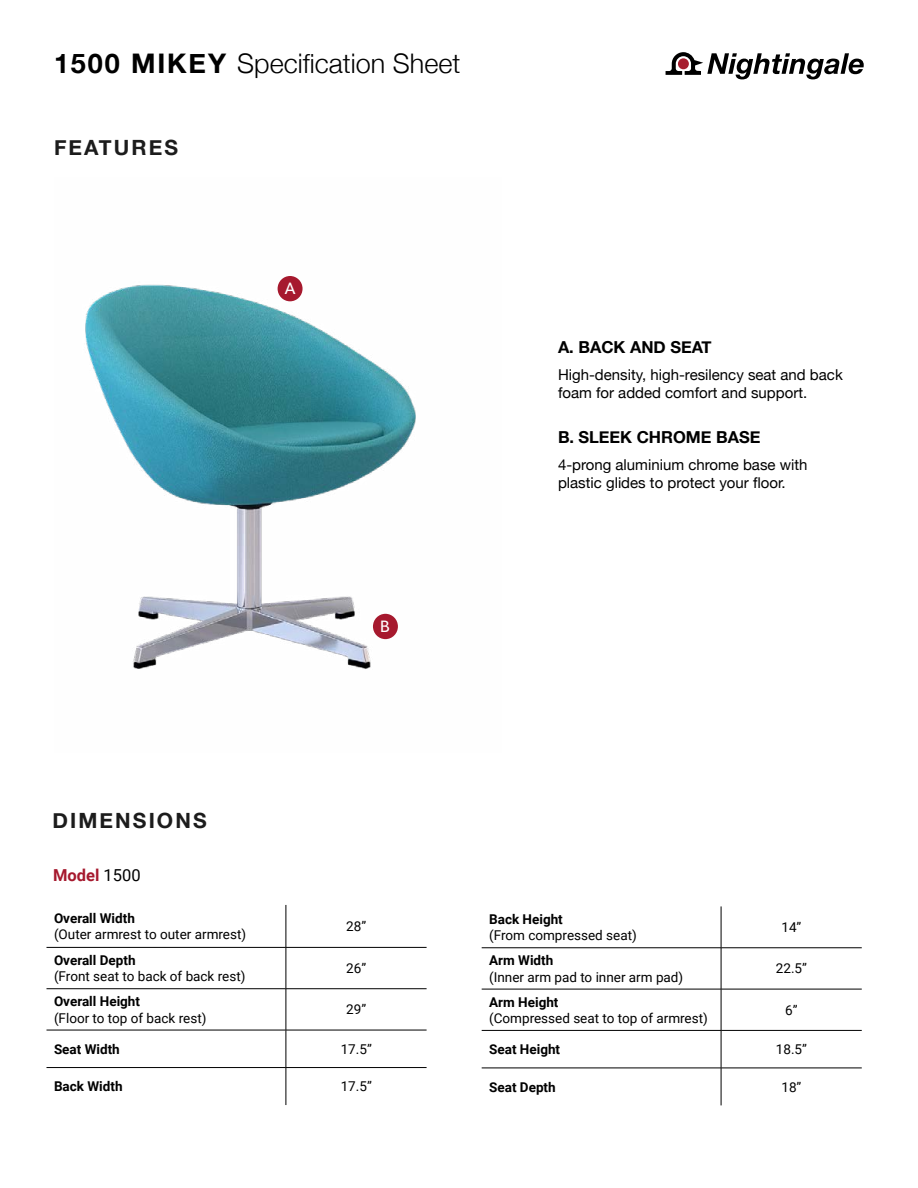
<style>
.page{position:relative;width:918px;height:1188px;background:#fff}
.page>*{position:absolute;margin:0;border:0;box-sizing:border-box;transform-origin:0 0}
.t1{font:300 27px "Helvetica Neue";color:#000}
.t2{font:700 21px "Helvetica Neue";letter-spacing:.1em;color:#1c1c1c}
.t3{font:700 16.5px "Helvetica Neue";color:#000}
.t4{font:700 16.5px "Roboto";color:#000}
.t5{font:700 16.5px "Roboto";color:#a6192e}
.t6{font:16.5px "Gibson";color:#fff}
.t7{font:15px/18px "Helvetica Neue";color:#000}
.t8{font:13.5px "Roboto";color:#000}
.t9{font:700 13.5px "Roboto";color:#000}
.s1{font-weight:700}
.s2{font-weight:400;color:#000}
.s3{font-weight:400}
</style>
<div class="page">
<img style="left:85px;top:276px;width:331px;height:393px">
<svg style="left:666px;top:52px;width:198px;height:27px"></svg>
<div style="left:373px;top:614px;width:25px;height:25px;background:#a6192e;border-radius:50%"></div>
<div style="left:278px;top:276px;width:25px;height:25px;background:#a6192e;border-radius:50%"></div>
<svg style="left:46px;top:905px;width:381px;height:42px"></svg>
<svg style="left:46px;top:948px;width:381px;height:157px"></svg>
<hr style="left:286px;top:905px;width:1px;height:42px;background:#000">
<hr style="left:46px;top:947px;width:240px;height:1px;background:#000">
<hr style="left:286px;top:947px;width:141px;height:1px;background:#000">
<hr style="left:286px;top:948px;width:1px;height:41px;background:#000">
<hr style="left:46px;top:988px;width:240px;height:1px;background:#000">
<hr style="left:286px;top:988px;width:141px;height:1px;background:#000">
<hr style="left:286px;top:989px;width:1px;height:41px;background:#000">
<hr style="left:46px;top:1030px;width:240px;height:1px;background:#000">
<hr style="left:286px;top:1030px;width:141px;height:1px;background:#000">
<hr style="left:286px;top:1030px;width:1px;height:37px;background:#000">
<hr style="left:46px;top:1067px;width:240px;height:1px;background:#000">
<hr style="left:286px;top:1067px;width:141px;height:1px;background:#000">
<hr style="left:286px;top:1068px;width:1px;height:37px;background:#000">
<svg style="left:482px;top:906px;width:380px;height:42px"></svg>
<svg style="left:482px;top:949px;width:380px;height:156px"></svg>
<hr style="left:721px;top:906px;width:1px;height:42px;background:#000">
<hr style="left:482px;top:948px;width:239px;height:1px;background:#000">
<hr style="left:721px;top:948px;width:141px;height:1px;background:#000">
<hr style="left:721px;top:948px;width:1px;height:41px;background:#000">
<hr style="left:482px;top:989px;width:239px;height:1px;background:#000">
<hr style="left:721px;top:989px;width:141px;height:1px;background:#000">
<hr style="left:721px;top:989px;width:1px;height:41px;background:#000">
<hr style="left:482px;top:1030px;width:239px;height:1px;background:#000">
<hr style="left:721px;top:1030px;width:141px;height:1px;background:#000">
<hr style="left:721px;top:1031px;width:1px;height:37px;background:#000">
<hr style="left:482px;top:1068px;width:239px;height:1px;background:#000">
<hr style="left:721px;top:1068px;width:141px;height:1px;background:#000">
<hr style="left:721px;top:1068px;width:1px;height:37px;background:#000">
<h1 class="t1" style="left:54px;top:41px;width:408px"><span class="s1">1500 MIKEY</span> Specification Sheet</h1>
<h2 class="t2" style="left:54px;top:131px;width:126px">FEATURES</h2>
<p class="t6" style="left:285px;top:278px;width:12px">A</p>
<p class="t6" style="left:380px;top:616px;width:11px">B</p>
<p class="t3" style="left:558px;top:335px;width:155px">A. BACK AND SEAT</p>
<p class="t7" style="left:558px;top:367px;width:286px">High-density, high-resilency seat and back foam for added comfort and support.</p>
<p class="t3" style="left:558px;top:425px;width:204px">B. SLEEK CHROME BASE</p>
<p class="t7" style="left:558px;top:457px;width:251px">4-prong aluminium chrome base with plastic glides to protect your floor.</p>
<h2 class="t2" style="left:52px;top:804px;width:33px">DIME</h2>
<h2 class="t2" style="left:115px;top:804px;width:93px">NSIONS</h2>
<p class="t5" style="left:53px;top:863px;width:89px">Model <span class="s2">1500</span></p>
<p class="t9" style="left:54px;top:909px;width:82px">Overall Width</p>
<p class="t8" style="left:54px;top:925px;width:194px">(Outer armrest to outer armrest)</p>
<p class="t4" style="left:91px;top:929px;width:91px">Model <span class="s3">235D</span></p>
<p class="t8" style="left:346px;top:917px;width:21px">28”</p>
<p class="t9" style="left:489px;top:910px;width:75px">Back Height</p>
<p class="t8" style="left:489px;top:926px;width:149px">(From compressed seat)</p>
<p class="t8" style="left:781px;top:918px;width:21px">14”</p>
<p class="t9" style="left:54px;top:951px;width:83px">Overall Depth</p>
<p class="t8" style="left:54px;top:967px;width:193px">(Front seat to back of back rest)</p>
<p class="t8" style="left:346px;top:959px;width:21px">26”</p>
<p class="t9" style="left:489px;top:951px;width:66px">Arm Width</p>
<p class="t8" style="left:489px;top:967px;width:196px">(Inner arm pad to inner arm pad)</p>
<p class="t8" style="left:776px;top:959px;width:33px">22.5”</p>
<p class="t9" style="left:54px;top:992px;width:88px">Overall Height</p>
<p class="t8" style="left:54px;top:1008px;width:154px">(Floor to top of back rest)</p>
<p class="t8" style="left:346px;top:1000px;width:21px">29”</p>
<p class="t9" style="left:489px;top:992px;width:71px">Arm Height</p>
<p class="t8" style="left:489px;top:1009px;width:220px">(Compressed seat to top of armrest)</p>
<p class="t8" style="left:785px;top:1001px;width:14px">6”</p>
<p class="t9" style="left:54px;top:1040px;width:67px">Seat Width</p>
<p class="t8" style="left:341px;top:1040px;width:33px">17.5”</p>
<p class="t9" style="left:54px;top:1077px;width:70px">Back Width</p>
<p class="t8" style="left:341px;top:1077px;width:33px">17.5”</p>
<p class="t9" style="left:489px;top:1040px;width:73px">Seat Height</p>
<p class="t8" style="left:776px;top:1040px;width:33px">18.5”</p>
<p class="t9" style="left:489px;top:1077px;width:68px">Seat Depth</p>
<p class="t8" style="left:781px;top:1077px;width:21px">18”</p>
</div>
